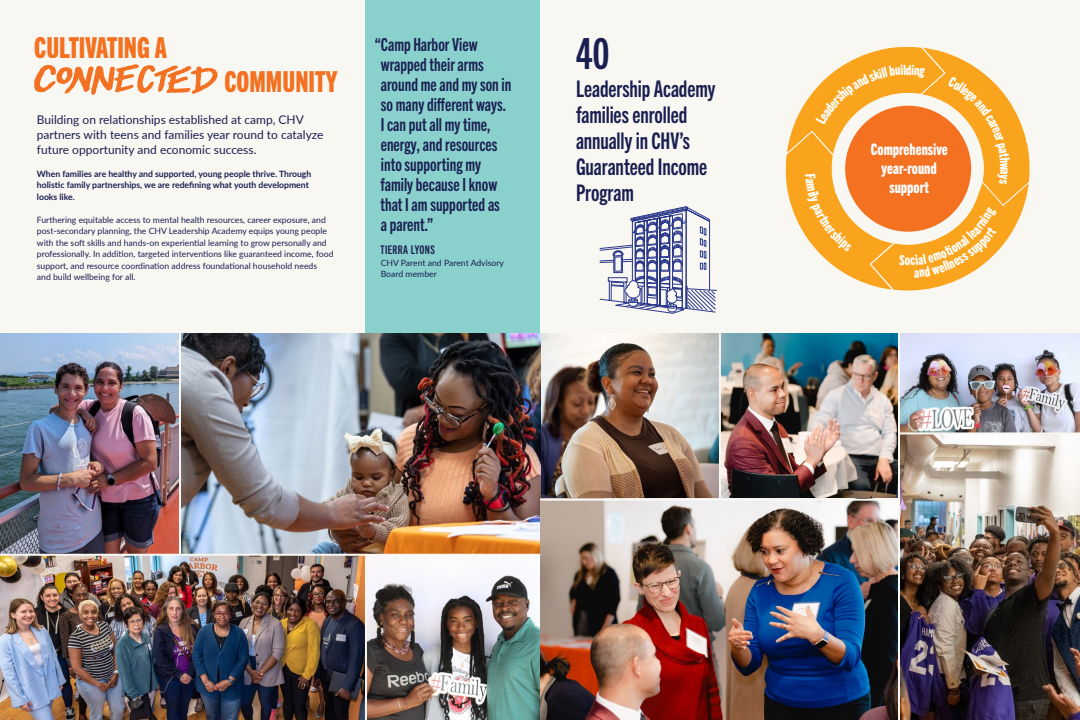
<style>
.page{position:relative;width:1080px;height:720px;background:#fff}
.page>*{position:absolute;margin:0;border:0;box-sizing:border-box;transform-origin:0 0}
.t1{font:43px "Trade Gothic Next LT Pro Bd Cm";color:#1a1f51}
.t2{font:29px "Trade Gothic Next LT Pro Hv Cm";color:#f37121}
.t3{font:23px/26px "Trade Gothic Next LT Pro Bd Cm";letter-spacing:-.005em;color:#1a1f51}
.t4{font:18px/20px "Trade Gothic Next LT Pro Bd Cm";color:#1a1f51}
.t5{font:16px/19.2px "Trade Gothic Next LT Pro Hv Cm";color:#fff;text-align:center}
.t6{font:14px "Trade Gothic Next LT Pro Hv Cm";color:#fff}
.t7{font:12px/15px "Lato";color:#1a1f51}
.t8{font:12px "Trade Gothic Next LT Pro Bd Cm";letter-spacing:.025em;color:#1a1f51}
.t9{font:8.6px/11.5px "Lato";color:#1a1f51}
.t10{font:700 8.6px/11.5px "Lato";color:#1a1f51}
</style>
<div class="page">
<img style="left:0;top:430px;width:1080px;height:290px">
<img style="left:0;top:0;width:1080px;height:430px">
<div style="left:366px;top:0;width:174px;height:352px;background:#8ad1cd"></div>
<svg style="left:34px;top:64px;width:184px;height:31px"></svg>
<hr style="left:540px;top:499px;width:359px;height:2px;background:#f9f7f2">
<hr style="left:0;top:554px;width:540px;height:2px;background:#f9f7f2">
<hr style="left:899px;top:432px;width:181px;height:2px;background:#f9f7f2">
<hr style="left:719px;top:330px;width:2px;height:170px;background:#f9f7f2">
<hr style="left:179px;top:331px;width:2px;height:224px;background:#f9f7f2">
<hr style="left:898px;top:331px;width:2px;height:389px;background:#f9f7f2">
<hr style="left:365px;top:556px;width:2px;height:164px;background:#f9f7f2">
<svg style="left:600px;top:206px;width:117px;height:108px"></svg>
<svg style="left:785px;top:46px;width:246px;height:246px"></svg>
<h2 class="t2" style="left:34px;top:28px;width:134px">CULTIVATING A</h2>
<h2 class="t2" style="left:225px;top:62px;width:114px">COMMUNITY</h2>
<h3 class="t7" style="left:37px;top:111px;width:288px">Building on relationships established at camp, CHV partners with teens and families year round to catalyze future opportunity and economic success.</h3>
<p class="t10" style="left:37px;top:167px;width:276px">When families are healthy and supported, young people thrive. Through holistic family partnerships, we are redefining what youth development looks like.</p>
<p class="t9" style="left:37px;top:213px;width:298px">Furthering equitable access to mental health resources, career exposure, and post-secondary planning, the CHV Leadership Academy equips young people with the soft skills and hands-on experiential learning to grow personally and professionally. In addition, targeted interventions like guaranteed income, food support, and resource coordination address foundational household needs<br>and build wellbeing for all.</p>
<h3 class="t4" style="left:381px;top:33px;width:132px;text-indent:-6px">“Camp Harbor View wrapped their arms around me and my son in so many different ways.<br>I can put all my time, energy, and resources into supporting my family because I know that I am supported as<br>a parent.”</h3>
<h3 class="t8" style="left:381px;top:242px;width:56px">TIERRA LYONS</h3>
<p class="t9" style="left:381px;top:256px;width:125px">CHV Parent and Parent Advisory<br>Board member</p>
<h1 class="t1" style="left:576px;top:25px;width:35px">40</h1>
<h3 class="t3" style="left:576px;top:74px;width:141px">Leadership Academy families enrolled annually in CHV’s<br>Guaranteed Income<br>Program</h3>
<h3 class="t5" style="left:871px;top:139px;width:79px">Comprehensive year-round support</h3>
<h3 class="t6" style="left:905px;top:251px;width:7px">o</h3>
</div>
